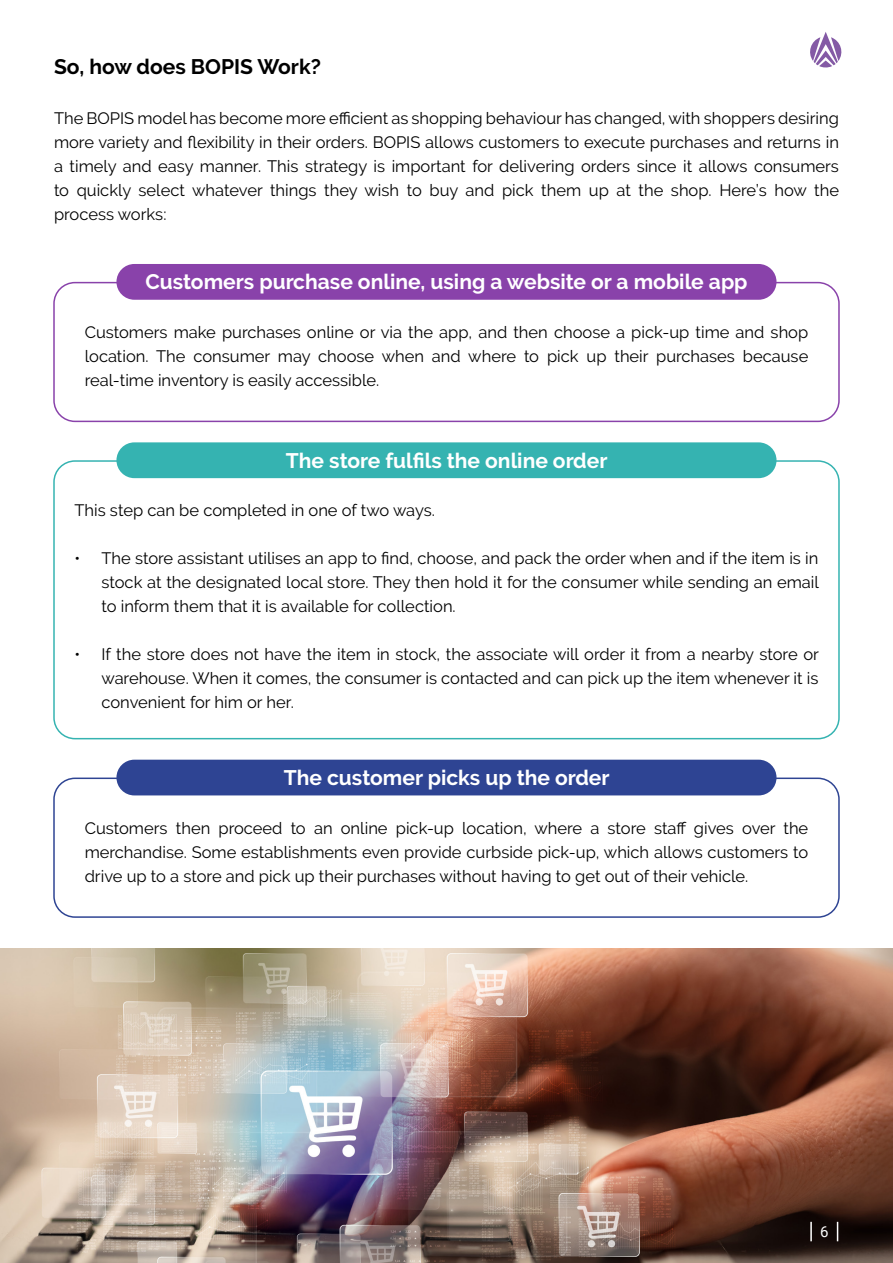
<style>
.page{position:relative;width:893px;height:1263px;background:#fff}
.page>*{position:absolute;margin:0;border:0;box-sizing:border-box;transform-origin:0 0}
.t1{font:700 21px "Raleway";color:#fff}
.t2{font:700 21px "Raleway";color:#000}
.t3{font:16.5px/24px "Raleway";color:#000;text-align:justify}
.t4{font:15px "Roboto";color:#fff}
</style>
<div class="page">
<svg style="left:810px;top:32px;width:32px;height:36px"></svg>
<div style="left:53px;top:282px;width:787px;height:140px;border:2px solid #8942aa;border-radius:21px"></div>
<div style="left:116px;top:264px;width:660px;height:36px;background:#8942aa;border-radius:18px"></div>
<div style="left:53px;top:777px;width:787px;height:141px;border:2px solid #2e4493;border-radius:21px"></div>
<div style="left:116px;top:760px;width:660px;height:35px;background:#2e4493;border-radius:18px"></div>
<div style="left:116px;top:442px;width:660px;height:36px;background:#35b3b1;border-radius:18px"></div>
<img style="left:0;top:949px;width:893px;height:314px">
<svg style="left:810px;top:1222px;width:2px;height:19px"></svg>
<svg style="left:837px;top:1222px;width:1px;height:19px"></svg>
<p class="t2" style="left:54px;top:54px;width:268px">So, how does BOPIS Work?</p>
<p class="t3" style="left:54px;top:106px;width:786px">The BOPIS model has become more efficient as shopping behaviour has changed, with shoppers desiring more variety and flexibility in their orders. BOPIS allows customers to execute purchases and returns in a timely and easy manner. This strategy is important for delivering orders since it allows consumers to quickly select whatever things they wish to buy and pick them up at the shop. Here’s how the process works:</p>
<p class="t1" style="left:145px;top:270px;width:604px">Customers purchase online, using a website or a mobile app</p>
<p class="t3" style="left:85px;top:320px;width:725px">Customers make purchases online or via the app, and then choose a pick-up time and shop location. The consumer may choose when and where to pick up their purchases because real-time inventory is easily accessible.</p>
<p class="t1" style="left:286px;top:448px;width:323px">The store fulfils the online order</p>
<p class="t3" style="left:74px;top:498px;width:362px">This step can be completed in one of two ways.</p>
<p class="t3" style="left:101px;top:546px;width:719px;text-indent:-27px">• The store assistant utilises an app to find, choose, and pack the order when and if the item is in stock at the designated local store. They then hold it for the consumer while sending an email to inform them that it is available for collection.</p>
<p class="t3" style="left:101px;top:642px;width:719px;text-indent:-27px">• If the store does not have the item in stock, the associate will order it from a nearby store or warehouse. When it comes, the consumer is contacted and can pick up the item whenever it is convenient for him or her.</p>
<p class="t1" style="left:284px;top:765px;width:327px">The customer picks up the order</p>
<p class="t3" style="left:85px;top:816px;width:725px">Customers then proceed to an online pick-up location, where a store staff gives over the merchandise. Some establishments even provide curbside pick-up, which allows customers to drive up to a store and pick up their purchases without having to get out of their vehicle.</p>
<p class="t4" style="left:820px;top:1221px;width:10px">6</p>
</div>
